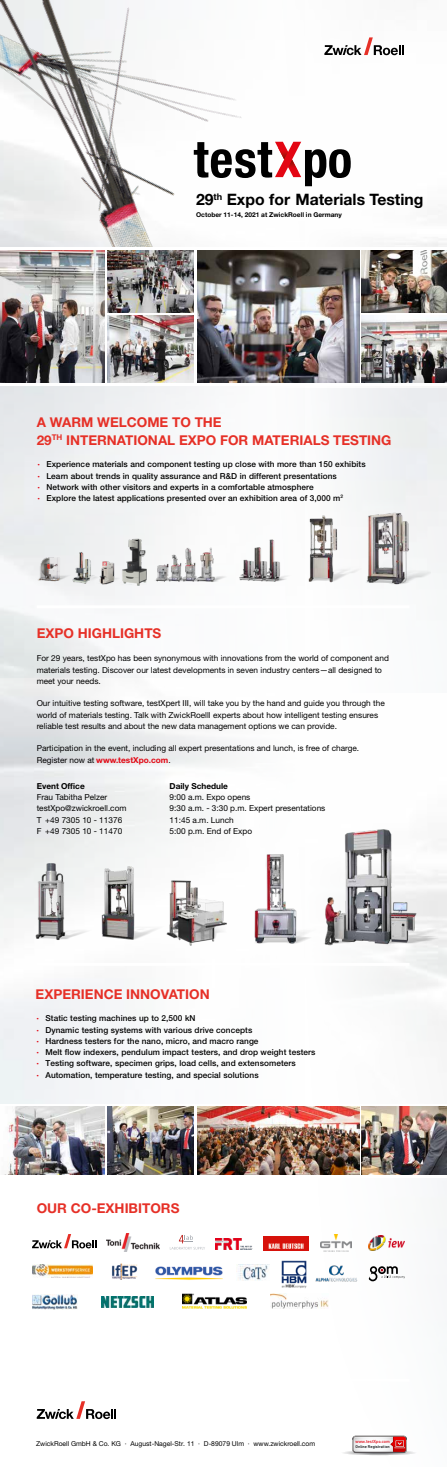
<style>
.page{position:relative;width:447px;height:1467px;background:#fff}
.page>*{position:absolute;margin:0;border:0;box-sizing:border-box;transform-origin:0 0}
.t1{font:700 15.75px "Helvetica Neue LT Std";color:#000}
.t2{font:700 13.5px/18px "Helvetica Neue LT Std";color:#e63027}
.t3{font:8.25px/11.2px "Helvetica Neue LT Std";color:#000}
.t4{font:500 8.25px/11.2px "Helvetica Neue LT Std";letter-spacing:.01em;color:#000}
.t5{font:700 8.25px "Helvetica Neue LT Std";color:#000}
.t6{font:6.75px "Helvetica Neue LT Std";color:#000}
.t7{font:700 6.6px "Helvetica Neue LT Std";color:#000}
.t8{font:500 4.28px "DIN";color:#e30613}
.t9{font:500 3.97px "DIN";color:#000}
.s1{font-weight:800;color:#e30613}
.s2{font-weight:700;color:#e30613}
</style>
<div class="page">
<img style="left:234px;top:388px;width:212px;height:1068px">
<img style="left:0;top:0;width:298px;height:247px">
<svg style="left:0;top:250px;width:446px;height:133px"></svg>
<svg style="left:4px;top:1104px;width:442px;height:73px"></svg>
<svg style="left:324px;top:37px;width:80px;height:18px"></svg>
<img style="left:198px;top:251px;width:161px;height:132px">
<img style="left:197px;top:1106px;width:162px;height:68px">
<img style="left:361px;top:251px;width:85px;height:61px">
<img style="left:361px;top:315px;width:85px;height:68px">
<img style="left:361px;top:1106px;width:85px;height:68px">
<img style="left:107px;top:315px;width:87px;height:68px">
<img style="left:107px;top:1106px;width:87px;height:68px">
<img style="left:107px;top:251px;width:87px;height:61px">
<img style="left:0;top:251px;width:104px;height:132px">
<img style="left:4px;top:1106px;width:100px;height:68px">
<img style="left:227px;top:539px;width:66px;height:50px">
<img style="left:34px;top:863px;width:58px;height:77px">
<img style="left:306px;top:509px;width:59px;height:80px">
<img style="left:152px;top:544px;width:78px;height:41px">
<img style="left:322px;top:827px;width:124px;height:120px">
<img style="left:248px;top:850px;width:75px;height:97px">
<img style="left:36px;top:557px;width:34px;height:25px">
<img style="left:362px;top:508px;width:68px;height:80px">
<img style="left:92px;top:860px;width:80px;height:80px">
<img style="left:162px;top:876px;width:66px;height:70px">
<svg style="left:37px;top:1401px;width:79px;height:18px"></svg>
<hr style="left:37px;top:1379px;width:372px;height:3px;background:#fff">
<hr style="left:37px;top:963px;width:372px;height:3px;background:#fff">
<hr style="left:37px;top:605px;width:372px;height:3px;background:#fff">
<svg style="left:194px;top:142px;width:156px;height:44px"></svg>
<div style="left:340px;top:1450px;width:77px;height:5px;background:#f7f7f7;border-radius:50%"></div>
<div style="left:341px;top:1450px;width:75px;height:5px;background:#f3f3f3;border-radius:50%"></div>
<div style="left:342px;top:1450px;width:73px;height:5px;background:#efefef;border-radius:50%"></div>
<div style="left:343px;top:1450px;width:71px;height:5px;background:#f5f5f5;border-radius:50%"></div>
<div style="left:344px;top:1450px;width:70px;height:5px;background:#ebebec;border-radius:50%"></div>
<hr style="left:345px;top:1451px;width:68px;height:4px;background:#e7e7e8;border-radius:50%">
<hr style="left:345px;top:1451px;width:67px;height:4px;background:#e4e4e5;border-radius:50%">
<hr style="left:346px;top:1451px;width:65px;height:4px;background:#e0e1e1;border-radius:50%">
<hr style="left:348px;top:1451px;width:62px;height:4px;background:#dcdddd;border-radius:50%">
<hr style="left:349px;top:1451px;width:60px;height:4px;background:#d8d9da;border-radius:50%">
<hr style="left:350px;top:1451px;width:58px;height:4px;background:#d4d5d6;border-radius:50%">
<svg style="left:351px;top:1451px;width:55px;height:4px"></svg>
<hr style="left:353px;top:1451px;width:51px;height:3px;background:#c6c7c8;border-radius:50%">
<hr style="left:354px;top:1451px;width:49px;height:3px;background:#c2c3c5;border-radius:50%">
<hr style="left:355px;top:1451px;width:47px;height:3px;background:#bebfc1;border-radius:50%">
<hr style="left:360px;top:1452px;width:37px;height:2px;background:#acadaf;border-radius:50%">
<hr style="left:361px;top:1452px;width:35px;height:2px;background:#a8a9ab;border-radius:50%">
<hr style="left:363px;top:1452px;width:32px;height:2px;background:#a4a5a7;border-radius:50%">
<hr style="left:364px;top:1452px;width:30px;height:2px;background:#a0a1a3;border-radius:50%">
<hr style="left:365px;top:1452px;width:28px;height:2px;background:#9c9da0;border-radius:50%">
<hr style="left:366px;top:1452px;width:25px;height:2px;background:#959699;border-radius:50%">
<svg style="left:352px;top:1436px;width:54px;height:17px"></svg>
<img style="left:70px;top:536px;width:76px;height:49px">
<img style="left:106px;top:1233px;width:54px;height:18px">
<img style="left:32px;top:1295px;width:45px;height:14px">
<img style="left:101px;top:1297px;width:52px;height:10px">
<img style="left:275px;top:1254px;width:37px;height:39px">
<img style="left:236px;top:1265px;width:33px;height:15px">
<img style="left:155px;top:1266px;width:68px;height:14px">
<img style="left:32px;top:1264px;width:61px;height:13px">
<img style="left:368px;top:1236px;width:36px;height:14px">
<img style="left:182px;top:1293px;width:64px;height:16px">
<img style="left:112px;top:1263px;width:26px;height:17px">
<img style="left:270px;top:1293px;width:58px;height:16px">
<img style="left:320px;top:1235px;width:32px;height:16px">
<svg style="left:32px;top:1234px;width:64px;height:14px"></svg>
<img style="left:216px;top:1239px;width:36px;height:10px">
<svg style="left:170px;top:1235px;width:35px;height:15px"></svg>
<img style="left:263px;top:1236px;width:46px;height:15px">
<svg style="left:368px;top:1266px;width:36px;height:15px"></svg>
<img style="left:314px;top:1266px;width:44px;height:15px">
<h1 class="t1" style="left:196px;top:190px;width:229px">29<sup>th</sup> Expo for Materials Testing</h1>
<p class="t7" style="left:196px;top:210px;width:147px">October 11-14, 2021 at ZwickRoell in Germany</p>
<h2 class="t2" style="left:37px;top:413px;width:356px">A WARM WELCOME TO THE<br>29<sup>TH</sup> INTERNATIONAL EXPO FOR MATERIALS TESTING</h2>
<p class="t4" style="left:37px;top:459px;width:329px"><span class="s1">·</span> Experience materials and component testing up close with more than 150 exhibits <span class="s1">·</span> Learn about trends in quality assurance and R&amp;D in different presentations<br><span class="s1">·</span> Network with other visitors and experts in a comfortable atmosphere<br><span class="s1">·</span> Explore the latest applications presented over an exhibition area of 3,000 m<sup>2</sup></p>
<h2 class="t2" style="left:37px;top:624px;width:126px">EXPO HIGHLIGHTS</h2>
<p class="t3" style="left:37px;top:653px;width:353px">For 29 years, testXpo has been synonymous with innovations from the world of component and materials testing. Discover our latest developments in seven industry centers—all designed to meet your needs.</p>
<p class="t3" style="left:37px;top:698px;width:349px">Our intuitive testing software, testXpert III, will take you by the hand and guide you through the world of materials testing. Talk with ZwickRoelll experts about how intelligent testing ensures reliable test results and about the new data management options we can provide.</p>
<p class="t3" style="left:37px;top:743px;width:324px">Participation in the event, including all expert presentations and lunch, is free of charge.<br>Register now at <span class="s2">www.testXpo.com</span>.</p>
<p class="t5" style="left:37px;top:781px;width:49px">Event Office</p>
<p class="t5" style="left:169px;top:781px;width:60px">Daily Schedule</p>
<p class="t3" style="left:37px;top:791px;width:72px">Frau Tabitha Pelzer</p>
<p class="t3" style="left:169px;top:791px;width:82px">9:00 a.m. Expo opens</p>
<p class="t3" style="left:37px;top:803px;width:91px">testXpo@zwickroell.com</p>
<p class="t3" style="left:169px;top:803px;width:157px">9:30 a.m. - 3:30 p.m. Expert presentations</p>
<p class="t3" style="left:37px;top:814px;width:87px">T +49 7305 10 - 11376</p>
<p class="t3" style="left:169px;top:814px;width:66px">11:45 a.m. Lunch</p>
<p class="t3" style="left:37px;top:825px;width:87px">F +49 7305 10 - 11470</p>
<p class="t3" style="left:169px;top:825px;width:84px">5:00 p.m. End of Expo</p>
<h2 class="t2" style="left:36px;top:985px;width:175px">EXPERIENCE INNOVATION</h2>
<p class="t4" style="left:36px;top:1013px;width:280px"><span class="s1">·</span> Static testing machines up to 2,500 kN<br><span class="s1">·</span> Dynamic testing systems with various drive concepts<br><span class="s1">·</span> Hardness testers for the nano, micro, and macro range<br><span class="s1">·</span> Melt flow indexers, pendulum impact testers, and drop weight testers <span class="s1">·</span> Testing software, specimen grips, load cells, and extensometers<br><span class="s1">·</span> Automation, temperature testing, and special solutions</p>
<h2 class="t2" style="left:37px;top:1199px;width:144px">OUR CO-EXHIBITORS</h2>
<p class="t6" style="left:36px;top:1439px;width:280px">ZwickRoell GmbH &amp; Co. KG · August-Nagel-Str. 11 · D-89079 Ulm · www.zwickroell.com</p>
<p class="t8" style="left:355px;top:1439px;width:36px">www.testXpo.com</p>
<p class="t9" style="left:355px;top:1444px;width:36px">Online Registration</p>
</div>
